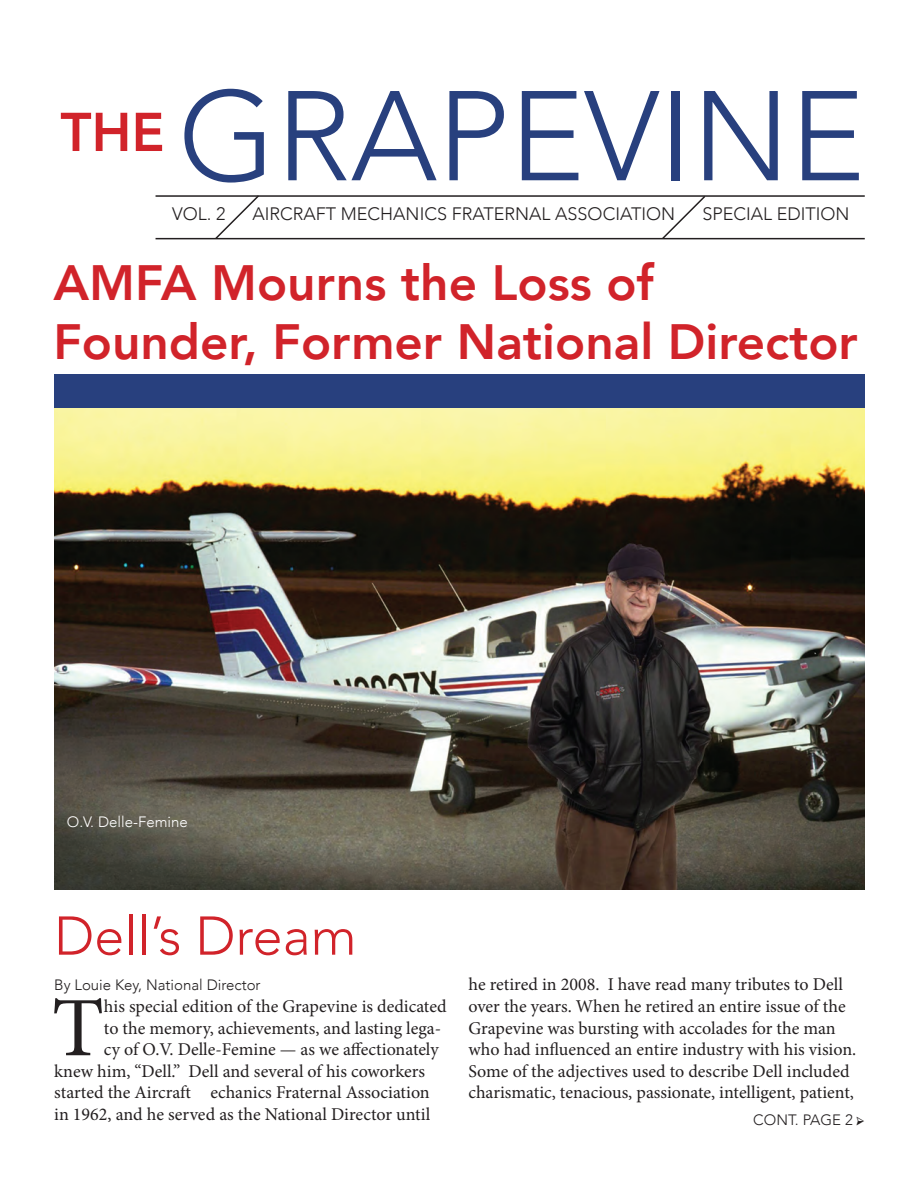
<style>
.page{position:relative;width:919px;height:1189px;background:#fff}
.page>*{position:absolute;margin:0;border:0;box-sizing:border-box;transform-origin:0 0}
.t1{font:300 126px "Avenir";color:#28407e}
.t2{font:84.45px "Minion Pro";color:#231f20}
.t3{font:300 54px "Avenir";color:#d1232a}
.t4{font:800 54px "Avenir";color:#d1232a}
.t5{font:800 49.5px/59.4px "Avenir";color:#d1232a}
.t6{font:18px/21.6px "Minion Pro";color:#231f20}
.t7{font:300 18px "Avenir";color:#231f20}
.t8{font:300 15px "Avenir";color:#231f20}
.t9{font:300 15px "Avenir";color:#fff}
.s1{font-family:"Minion Pro";font-weight:400}
</style>
<div class="page">
<img style="left:54px;top:408px;width:810px;height:481px">
<hr style="left:155px;top:195px;width:709px;height:2px;background:#231f20">
<svg style="left:660px;top:195px;width:46px;height:45px"></svg>
<svg style="left:214px;top:195px;width:46px;height:45px"></svg>
<div style="left:54px;top:375px;width:810px;height:33px;background:#28407e"></div>
<hr style="left:155px;top:238px;width:709px;height:1px;background:#231f20">
<h3 class="t4" style="left:60px;top:90px;width:106px">THE</h3>
<h1 class="t1" style="left:178px;top:62px;width:688px">GRAPEVINE</h1>
<p class="t7" style="left:172px;top:203px;width:55px">VOL. 2</p>
<p class="t7" style="left:252px;top:203px;width:424px">AIRCRAFT MECHANICS FRATERNAL ASSOCIATION</p>
<p class="t7" style="left:702px;top:203px;width:149px">SPECIAL EDITION</p>
<h3 class="t5" style="left:53px;top:253px;width:805px">AMFA Mourns the Loss of<br>Founder, Former National Director</h3>
<p class="t9" style="left:67px;top:813px;width:122px">O.V. Delle-Femine</p>
<h3 class="t3" style="left:54px;top:904px;width:304px">Dell’s Dream</h3>
<p class="t8" style="left:54px;top:976px;width:208px">By Louie Key, National Director</p>
<h2 class="t2" style="left:52px;top:971px;width:54px">T</h2>
<p class="t6" style="left:104px;top:995px;width:344px">his special edition of the Grapevine is dedicated</p>
<p class="t6" style="left:104px;top:1017px;width:339px">to the memory, achievements, and lasting lega-</p>
<p class="t6" style="left:104px;top:1038px;width:336px">cy of O.V. Delle-Femine — as we affectionately</p>
<p class="t6" style="left:54px;top:1060px;width:372px">knew him, “Dell.” Dell and several of his coworkers</p>
<p class="t6" style="left:54px;top:1081px;width:377px">started the Aircraft echanics Fraternal Association</p>
<p class="t6" style="left:54px;top:1103px;width:377px">in 1962, and he served as the National Director until</p>
<p class="t6" style="left:468px;top:973px;width:389px">he retired in 2008. I have read many tributes to Dell over the years. When he retired an entire issue of the Grapevine was bursting with accolades for the man who had influenced an entire industry with his vision.<br>Some of the adjectives used to describe Dell included charismatic, tenacious, passionate, intelligent, patient,</p>
<p class="t8" style="left:753px;top:1111px;width:113px">CONT. PAGE 2 <span class="s1">➢</span></p>
</div>
